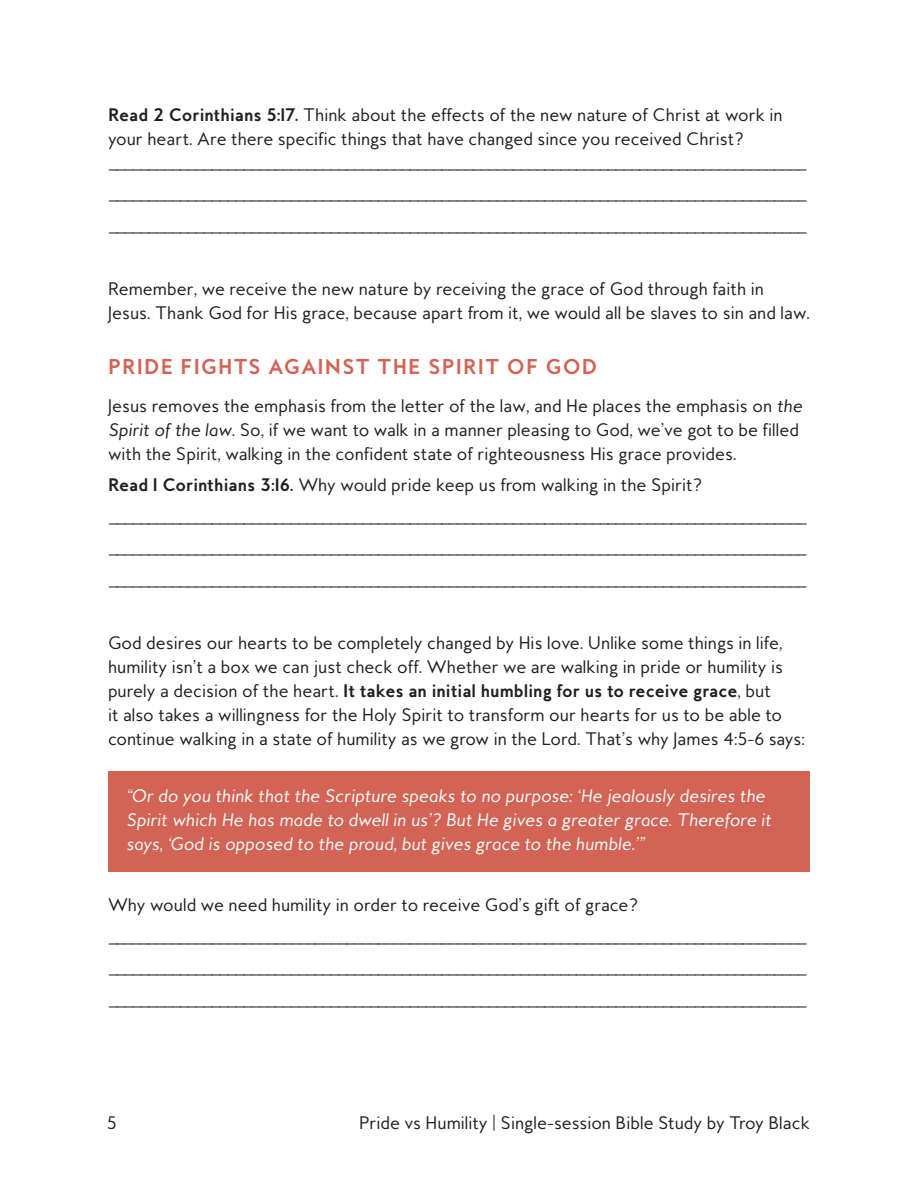
<style>
.page{position:relative;width:918px;height:1188px;background:#fff}
.page>*{position:absolute;margin:0;border:0;box-sizing:border-box;transform-origin:0 0}
.t1{font:700 19.5px "MB Empire";letter-spacing:.05em;color:#d36355}
.t2{font:16.5px/24px "MB Empire";color:#231f20}
.t3{font:italic 16.5px/24px "MB Empire";color:#fff}
.s1{font-weight:700}
.s2{font-style:italic}
</style>
<div class="page">
<div style="left:108px;top:771px;width:702px;height:101px;background:#d36355"></div>
<p class="t2" style="left:108px;top:102px;width:701px"><span class="s1">Read 2 Corinthians 5:17.</span> Think about the effects of the new nature of Christ at work in your heart. Are there specific things that have changed since you received Christ? ________________________________________________________________________________________</p>
<p class="t2" style="left:108px;top:178px;width:701px;line-height:31.5px">________________________________________________________________________________________ ________________________________________________________________________________________</p>
<p class="t2" style="left:108px;top:276px;width:704px">Remember, we receive the new nature by receiving the grace of God through faith in<br>Jesus. Thank God for His grace, because apart from it, we would all be slaves to sin and law.</p>
<p class="t1" style="left:108px;top:354px;width:491px">PRIDE FIGHTS AGAINST THE SPIRIT OF GOD</p>
<p class="t2" style="left:108px;top:393px;width:696px">Jesus removes the emphasis from the letter of the law, and He places the emphasis on <span class="s2">the<br>Spirit of the law</span>. So, if we want to walk in a manner pleasing to God, we’ve got to be filled with the Spirit, walking in the confident state of righteousness His grace provides.</p>
<p class="t2" style="left:108px;top:469px;width:701px;line-height:31.5px"><span class="s1">Read 1 Corinthians 3:16.</span> Why would pride keep us from walking in the Spirit? ________________________________________________________________________________________ ________________________________________________________________________________________ ________________________________________________________________________________________</p>
<p class="t2" style="left:108px;top:630px;width:698px">God desires our hearts to be completely changed by His love. Unlike some things in life, humility isn’t a box we can just check off. Whether we are walking in pride or humility is purely a decision of the heart. <span class="s1">It takes an initial humbling for us to receive grace</span>, but<br>it also takes a willingness for the Holy Spirit to transform our hearts for us to be able to continue walking in a state of humility as we grow in the Lord. That’s why James 4:5-6 says:</p>
<p class="t3" style="left:126px;top:783px;width:647px">“Or do you think that the Scripture speaks to no purpose: ‘He jealously desires the<br>Spirit which He has made to dwell in us’? But He gives a greater grace. Therefore it says, ‘God is opposed to the proud, but gives grace to the humble.’”</p>
<p class="t2" style="left:108px;top:889px;width:701px;line-height:31.5px">Why would we need humility in order to receive God’s gift of grace? ________________________________________________________________________________________ ________________________________________________________________________________________ ________________________________________________________________________________________</p>
<p class="t2" style="left:107px;top:1111px;width:11px">5</p>
<p class="t2" style="left:359px;top:1111px;width:452px">Pride vs Humility | Single-session Bible Study by Troy Black</p>
</div>
